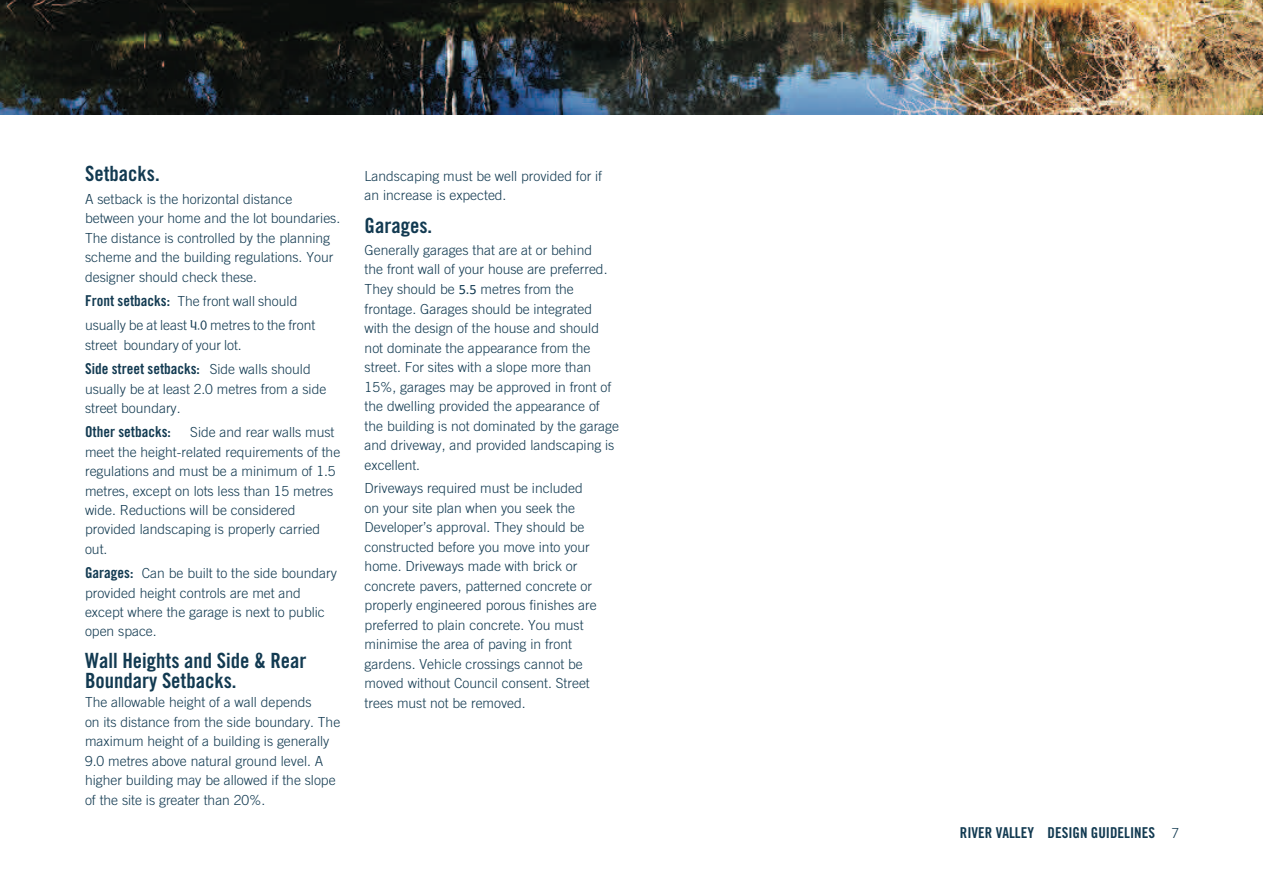
<style>
.page{position:relative;width:1263px;height:893px;background:#fff}
.page>*{position:absolute;margin:0;border:0;box-sizing:border-box;transform-origin:0 0}
.t1{font:21px/19.5px "Trade Gothic Bold Cond Twenty";color:#123a51}
.t2{font:15px "Trade Gothic Bold Cond Twenty";color:#123a51}
.t3{font:300 13.8px/19.5px "Trade Gothic";color:#123a51}
.s1{font-family:"Trade Gothic Bold Cond Twenty";font-weight:400;font-size:15px}
.s2{font-family:"Ami R";font-weight:400;font-size:18px}
.s3{font-family:"Trade Gothic";font-weight:300;font-size:13.8px}
.s4{font-family:"Calibri";font-weight:400;font-size:14.25px}
</style>
<div class="page">
<img style="left:0;top:0;width:1263px;height:114px">
<h1 class="t1" style="left:85px;top:164px;width:76px">Setbacks.</h1>
<p class="t3" style="left:85px;top:189px;width:257px">A setback is the horizontal distance between your home and the lot boundaries.<br>The distance is controlled by the planning scheme and the building regulations. Your designer should check these.</p>
<p class="t3" style="left:85px;top:289px;width:232px;line-height:24px"><span class="s1">Front setbacks:</span> The front wall should usually be at least <span class="s2">4.0</span> metres to the front</p>
<p class="t3" style="left:85px;top:335px;width:158px">street boundary of your lot.</p>
<p class="t2" style="left:85px;top:360px;width:227px">Side street setbacks: <span class="s3">Side walls should</span></p>
<p class="t3" style="left:85px;top:379px;width:243px;line-height:19px">usually be at least 2.0 metres from a side street boundary.</p>
<p class="t2" style="left:85px;top:422px;width:87px">Other setbacks:</p>
<p class="t3" style="left:85px;top:422px;width:257px;text-indent:105px">Side and rear walls must meet the height-related requirements of the regulations and must be a minimum of 1.5 metres, except on lots less than 15 metres wide. Reductions will be considered provided landscaping is properly carried out.</p>
<p class="t3" style="left:85px;top:563px;width:253px"><span class="s1">Garages:</span> Can be built to the side boundary provided height controls are met and except where the garage is next to public open space.</p>
<h1 class="t1" style="left:85px;top:651px;width:223px">Wall Heights and Side &amp; Rear<br>Boundary Setbacks.</h1>
<p class="t3" style="left:85px;top:692px;width:257px">The allowable height of a wall depends<br>on its distance from the side boundary. The maximum height of a building is generally 9.0 metres above natural ground level. A higher building may be allowed if the slope of the site is greater than 20%.</p>
<p class="t3" style="left:365px;top:166px;width:239px">Landscaping must be well provided for if an increase is expected.</p>
<h1 class="t1" style="left:365px;top:215px;width:69px">Garages.</h1>
<p class="t3" style="left:365px;top:240px;width:256px">Generally garages that are at or behind<br>the front wall of your house are preferred.<br>They should be <span class="s4">5.5</span> metres from the frontage. Garages should be integrated with the design of the house and should not dominate the appearance from the street. For sites with a slope more than 15%, garages may be approved in front of the dwelling provided the appearance of the building is not dominated by the garage and driveway, and provided landscaping is excellent.</p>
<p class="t3" style="left:365px;top:479px;width:234px">Driveways required must be included on your site plan when you seek the Developer’s approval. They should be constructed before you move into your home. Driveways made with brick or concrete pavers, patterned concrete or properly engineered porous finishes are preferred to plain concrete. You must minimise the area of paving in front gardens. Vehicle crossings cannot be moved without Council consent. Street trees must not be removed.</p>
<p class="t2" style="left:960px;top:824px;width:221px">RIVER VALLEY DESIGN GUIDELINES <span class="s3">7</span></p>
</div>
